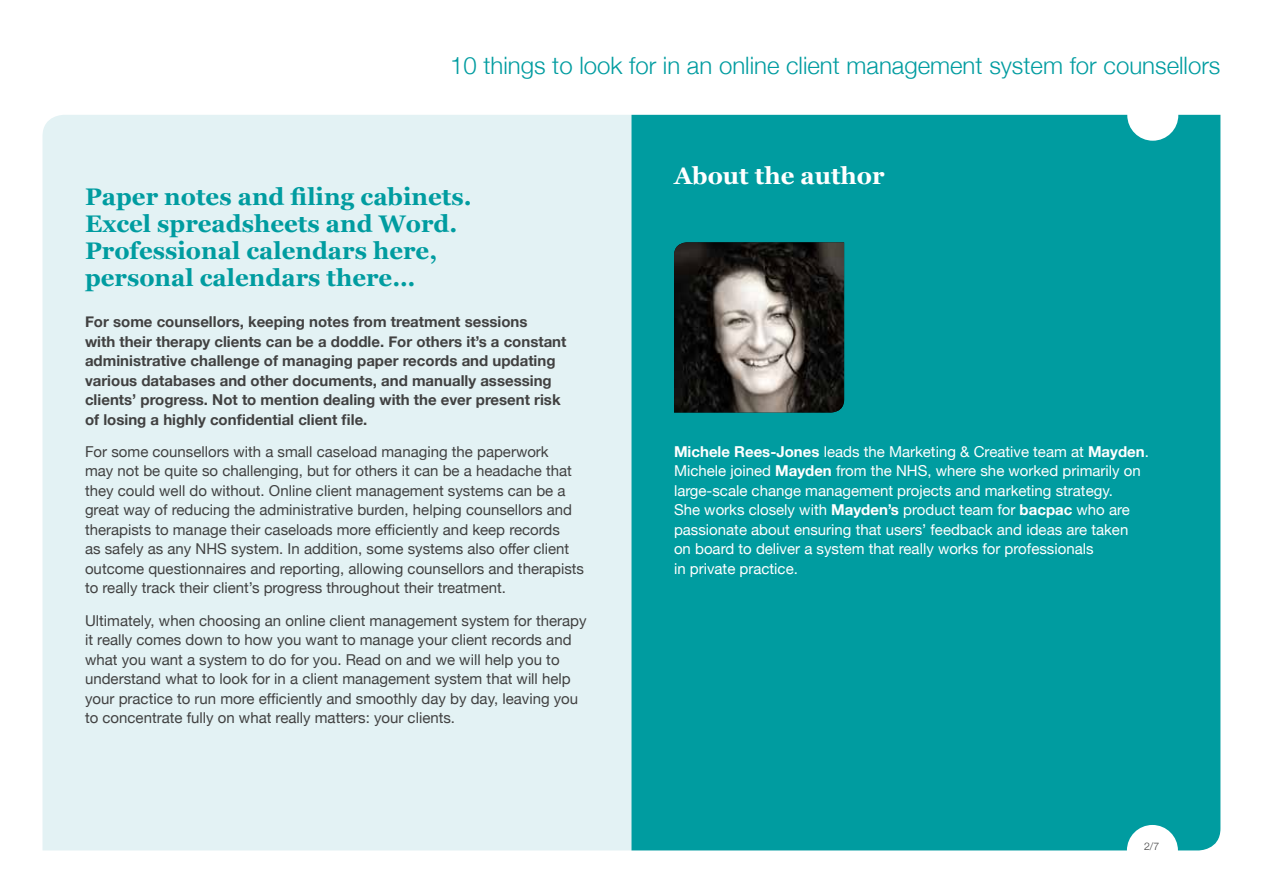
<style>
.page{position:relative;width:1263px;height:893px;background:#fff}
.page>*{position:absolute;margin:0;border:0;box-sizing:border-box;transform-origin:0 0}
.t1{font:700 24px/27px "Georgia";color:#009ca0}
.t2{font:300 24px "Helvetica Neue";color:#009ca0}
.t3{font:700 24px "Georgia";color:#fff}
.t4{font:15px/19.5px "Helvetica Neue";color:#414141}
.t5{font:15px/19.5px "Helvetica Neue";color:#fff}
.t6{font:700 15px/19.5px "Helvetica Neue";color:#414141}
.t7{font:300 10.5px "Helvetica Neue";color:#414141}
.s1{font-weight:700}
</style>
<div class="page">
<div style="left:43px;top:115px;width:588px;height:735px;background:#e3f2f4"></div>
<div style="left:631px;top:114px;width:590px;height:737px;background:#009ca0"></div>
<div style="left:1127px;top:90px;width:51px;height:51px;background:#fff;border-radius:50%"></div>
<div style="left:1127px;top:825px;width:51px;height:51px;background:#fff;border-radius:50%"></div>
<img style="left:674px;top:242px;width:170px;height:170px">
<h1 class="t2" style="left:450px;top:46px;width:772px">10 things to look for in an online client management system for counsellors</h1>
<h1 class="t1" style="left:85px;top:182px;width:388px">Paper notes and filing cabinets.<br>Excel spreadsheets and Word.<br>Professional calendars here, personal calendars there…</h1>
<p class="t6" style="left:85px;top:312px;width:483px">For some counsellors, keeping notes from treatment sessions<br>with their therapy clients can be a doddle. For others it’s a constant administrative challenge of managing paper records and updating various databases and other documents, and manually assessing clients’ progress. Not to mention dealing with the ever present risk of losing a highly confidential client file.</p>
<p class="t4" style="left:85px;top:443px;width:500px">For some counsellors with a small caseload managing the paperwork<br>may not be quite so challenging, but for others it can be a headache that they could well do without. Online client management systems can be a great way of reducing the administrative burden, helping counsellors and therapists to manage their caseloads more efficiently and keep records<br>as safely as any NHS system. In addition, some systems also offer client outcome questionnaires and reporting, allowing counsellors and therapists to really track their client’s progress throughout their treatment.</p>
<p class="t4" style="left:85px;top:611px;width:503px">Ultimately, when choosing an online client management system for therapy it really comes down to how you want to manage your client records and what you want a system to do for you. Read on and we will help you to understand what to look for in a client management system that will help your practice to run more efficiently and smoothly day by day, leaving you to concentrate fully on what really matters: your clients.</p>
<h1 class="t3" style="left:674px;top:158px;width:212px">About the author</h1>
<p class="t5" style="left:674px;top:442px;width:476px"><span class="s1">Michele Rees-Jones</span> leads the Marketing &amp; Creative team at <span class="s1">Mayden</span>.<br>Michele joined <span class="s1">Mayden</span> from the NHS, where she worked primarily on large-scale change management projects and marketing strategy.<br>She works closely with <span class="s1">Mayden’s</span> product team for <span class="s1">bacpac</span> who are passionate about ensuring that users’ feedback and ideas are taken on board to deliver a system that really works for professionals<br>in private practice.</p>
<p class="t7" style="left:1144px;top:838px;width:17px">2/7</p>
</div>
